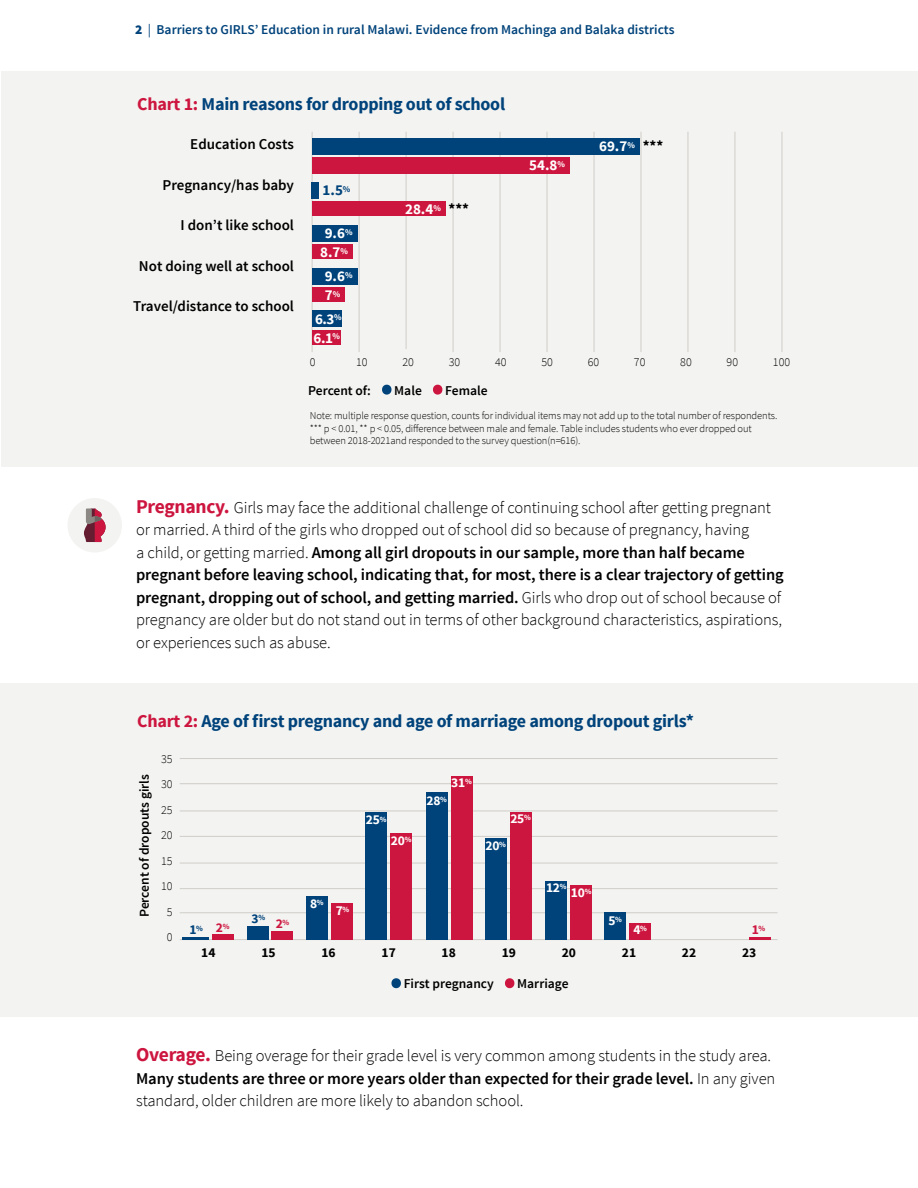
<style>
.page{position:relative;width:918px;height:1188px;background:#fff}
.page>*{position:absolute;margin:0;border:0;box-sizing:border-box;transform-origin:0 0}
.t1{font:700 18px "Source Sans Pro";letter-spacing:-.015em;color:#00437b}
.t2{font:300 16.5px/22.5px "Source Sans Pro";letter-spacing:-.005em;color:#000}
.t3{font:600 15px "Source Sans Pro";color:#000}
.t4{font:700 15px/19.2px "Source Sans Pro";color:#fff}
.t5{font:700 15px "Source Sans Pro";color:#000}
.t6{font:700 15px "Source Sans Pro";color:#00437b}
.t7{font:600 13.5px "Source Sans Pro";color:#00437b}
.t8{font:600 13.5px "Source Sans Pro";color:#000}
.t9{font:700 13.5px "Source Sans Pro";letter-spacing:-.02em;color:#fff}
.t10{font:700 13.5px "Source Sans Pro";color:#000}
.t11{font:700 13.5px "Source Sans Pro";color:#00437b}
.t12{font:700 13.5px "Source Sans Pro";color:#cd163f}
.t13{font:300 12px/25.5px "Source Sans Pro";color:#000;text-align:center}
.t14{font:300 10.5px/12.8px "Source Sans Pro";letter-spacing:-.01em;color:#000}
.t15{font:700 7.8px "Source Sans Pro";color:#fff}
.s1{font-weight:900}
.s2{font-weight:400}
.s3{color:#cd163f}
.s4{font-weight:700;font-size:19.5px;color:#cd163f}
.s5{font-weight:600}
.s6{font-size:7.8px}
</style>
<div class="page">
<div style="left:0;top:683px;width:918px;height:334px;background:#f3f3f1"></div>
<hr style="left:180px;top:939px;width:598px;height:1px;background:#cfcdc9">
<hr style="left:180px;top:913px;width:598px;height:1px;background:#cfcdc9">
<hr style="left:180px;top:888px;width:598px;height:1px;background:#cfcdc9">
<hr style="left:180px;top:863px;width:598px;height:1px;background:#cfcdc9">
<hr style="left:180px;top:836px;width:598px;height:1px;background:#cfcdc9">
<hr style="left:180px;top:811px;width:598px;height:1px;background:#cfcdc9">
<hr style="left:180px;top:783px;width:598px;height:1px;background:#cfcdc9">
<hr style="left:180px;top:758px;width:598px;height:1px;background:#cfcdc9">
<div style="left:451px;top:776px;width:22px;height:164px;background:#cd163f"></div>
<div style="left:510px;top:812px;width:22px;height:128px;background:#cd163f"></div>
<div style="left:570px;top:886px;width:22px;height:54px;background:#cd163f"></div>
<div style="left:629px;top:923px;width:22px;height:17px;background:#cd163f"></div>
<hr style="left:749px;top:937px;width:22px;height:3px;background:#cd163f">
<div style="left:390px;top:833px;width:22px;height:107px;background:#cd163f"></div>
<div style="left:331px;top:903px;width:22px;height:37px;background:#cd163f"></div>
<div style="left:272px;top:931px;width:21px;height:9px;background:#cd163f"></div>
<div style="left:212px;top:934px;width:22px;height:6px;background:#cd163f"></div>
<div style="left:426px;top:792px;width:22px;height:148px;background:#00437b"></div>
<div style="left:485px;top:838px;width:22px;height:102px;background:#00437b"></div>
<div style="left:545px;top:881px;width:22px;height:59px;background:#00437b"></div>
<div style="left:604px;top:913px;width:22px;height:27px;background:#00437b"></div>
<div style="left:365px;top:812px;width:22px;height:128px;background:#00437b"></div>
<div style="left:306px;top:896px;width:22px;height:44px;background:#00437b"></div>
<div style="left:247px;top:926px;width:21px;height:14px;background:#00437b"></div>
<hr style="left:182px;top:937px;width:27px;height:3px;background:#00437b">
<svg style="left:391px;top:978px;width:10px;height:10px"></svg>
<svg style="left:505px;top:978px;width:9px;height:10px"></svg>
<div style="left:1px;top:71px;width:917px;height:396px;background:#f3f3f1"></div>
<hr style="left:312px;top:132px;width:1px;height:220px;background:#cfcdc9">
<hr style="left:359px;top:132px;width:1px;height:220px;background:#cfcdc9">
<hr style="left:406px;top:132px;width:1px;height:217px;background:#cfcdc9">
<hr style="left:453px;top:132px;width:1px;height:220px;background:#cfcdc9">
<hr style="left:500px;top:132px;width:1px;height:220px;background:#cfcdc9">
<hr style="left:547px;top:132px;width:1px;height:220px;background:#cfcdc9">
<hr style="left:594px;top:132px;width:1px;height:220px;background:#cfcdc9">
<hr style="left:641px;top:132px;width:1px;height:220px;background:#cfcdc9">
<hr style="left:688px;top:132px;width:1px;height:220px;background:#cfcdc9">
<hr style="left:735px;top:132px;width:1px;height:220px;background:#cfcdc9">
<hr style="left:782px;top:132px;width:1px;height:220px;background:#cfcdc9">
<div style="left:312px;top:138px;width:327px;height:16px;background:#00437b"></div>
<div style="left:312px;top:182px;width:7px;height:16px;background:#00437b"></div>
<div style="left:312px;top:225px;width:45px;height:16px;background:#00437b"></div>
<div style="left:312px;top:268px;width:45px;height:16px;background:#00437b"></div>
<div style="left:312px;top:311px;width:30px;height:16px;background:#00437b"></div>
<div style="left:312px;top:157px;width:258px;height:16px;background:#cd163f"></div>
<div style="left:312px;top:201px;width:133px;height:15px;background:#cd163f"></div>
<div style="left:312px;top:244px;width:41px;height:15px;background:#cd163f"></div>
<div style="left:312px;top:287px;width:33px;height:15px;background:#cd163f"></div>
<div style="left:312px;top:330px;width:29px;height:15px;background:#cd163f"></div>
<svg style="left:382px;top:385px;width:10px;height:10px"></svg>
<svg style="left:433px;top:385px;width:9px;height:10px"></svg>
<div style="left:68px;top:498px;width:54px;height:55px;background:#f3f3f1;border-radius:50%"></div>
<svg style="left:84px;top:508px;width:22px;height:34px"></svg>
<p class="t7" style="left:135px;top:21px;width:541px"><span class="s1">2</span> <span class="s2">|</span> Barriers to GIRLS’ Education in rural Malawi. Evidence from Machinga and Balaka districts</p>
<p class="t1" style="left:137px;top:93px;width:369px"><span class="s3">Chart 1:</span> Main reasons for dropping out of school</p>
<p class="t3" style="left:190px;top:135px;width:105px">Education Costs</p>
<p class="t3" style="left:163px;top:175px;width:133px">Pregnancy/has baby</p>
<p class="t3" style="left:181px;top:216px;width:115px">I don’t like school</p>
<p class="t3" style="left:139px;top:256px;width:157px">Not doing well at school</p>
<p class="t3" style="left:133px;top:297px;width:162px">Travel/distance to school</p>
<p class="t6" style="left:323px;top:181px;width:29px">1.5<sup>%</sup></p>
<p class="t4" style="left:325px;top:224px;width:29px">9.6<sup>%</sup></p>
<p class="t4" style="left:325px;top:267px;width:29px">9.6<sup>%</sup></p>
<p class="t4" style="left:314px;top:310px;width:30px">6.3<sup>%<br></sup>6.1<sup>%</sup></p>
<p class="t4" style="left:320px;top:243px;width:29px">8.7<sup>%</sup></p>
<p class="t4" style="left:325px;top:286px;width:17px">7<sup>%</sup></p>
<p class="t4" style="left:405px;top:200px;width:37px">28.4<sup>%</sup></p>
<p class="t5" style="left:448px;top:200px;width:22px">***</p>
<p class="t4" style="left:529px;top:156px;width:37px">54.8<sup>%</sup></p>
<p class="t4" style="left:599px;top:137px;width:37px">69.7<sup>%</sup></p>
<p class="t5" style="left:643px;top:137px;width:22px">***</p>
<p class="t13" style="left:310px;top:350px;width:7px">0</p>
<p class="t13" style="left:356px;top:350px;width:13px">10</p>
<p class="t13" style="left:402px;top:350px;width:13px">20</p>
<p class="t13" style="left:449px;top:350px;width:13px">30</p>
<p class="t13" style="left:495px;top:350px;width:13px">40</p>
<p class="t13" style="left:541px;top:350px;width:13px">50</p>
<p class="t13" style="left:588px;top:350px;width:13px">60</p>
<p class="t13" style="left:634px;top:350px;width:13px">70</p>
<p class="t13" style="left:680px;top:350px;width:13px">80</p>
<p class="t13" style="left:727px;top:350px;width:13px">90</p>
<p class="t13" style="left:773px;top:350px;width:19px">100</p>
<p class="t8" style="left:308px;top:382px;width:64px">Percent of:</p>
<p class="t8" style="left:394px;top:382px;width:29px">Male</p>
<p class="t8" style="left:445px;top:382px;width:44px">Female</p>
<p class="t14" style="left:310px;top:409px;width:469px">Note: multiple response question, counts for individual items may not add up to the total number of respondents. *** p &lt; 0.01, ** p &lt; 0.05, difference between male and female. Table includes students who ever dropped out between 2018-2021and responded to the survey question(n=616).</p>
<p class="t2" style="left:136px;top:496px;width:649px"><span class="s4">Pregnancy.</span> Girls may face the additional challenge of continuing school after getting pregnant or married. A third of the girls who dropped out of school did so because of pregnancy, having<br>a child, or getting married. <span class="s5">Among all girl dropouts in our sample, more than half became pregnant before leaving school, indicating that, for most, there is a clear trajectory of getting pregnant, dropping out of school, and getting married.</span> Girls who drop out of school because of pregnancy are older but do not stand out in terms of other background characteristics, aspirations, or experiences such as abuse.</p>
<p class="t1" style="left:137px;top:709px;width:558px"><span class="s3">Chart 2:</span> Age of first pregnancy and age of marriage among dropout girls*</p>
<p class="t8" style="left:136px;top:917px;width:144px;rotate:-90deg">Percent of dropouts girls</p>
<p class="t13" style="left:161px;top:746px;width:13px">35<br>30<br>25<br>20<br>15<br>10<br>5<br>0</p>
<p class="t11" style="left:189px;top:921px;width:42px">1<sup>%</sup> <sup>2</sup><sup>%</sup></p>
<p class="t11" style="left:252px;top:910px;width:15px">3<sup>%</sup></p>
<p class="t12" style="left:276px;top:915px;width:15px">2<sup>%</sup></p>
<p class="t9" style="left:310px;top:895px;width:9px">8</p>
<p class="t15" style="left:317px;top:898px;width:8px">%</p>
<p class="t9" style="left:336px;top:901px;width:15px">7<sup>%</sup></p>
<p class="t9" style="left:366px;top:811px;width:22px">25<span class="s6">%</span></p>
<p class="t9" style="left:391px;top:831px;width:22px">20<sup>%</sup></p>
<p class="t9" style="left:451px;top:774px;width:22px">31<sup>%</sup></p>
<p class="t9" style="left:427px;top:792px;width:22px">28<sup>%</sup></p>
<p class="t9" style="left:510px;top:810px;width:22px">25<sup>%</sup></p>
<p class="t9" style="left:486px;top:837px;width:22px">20<sup>%</sup></p>
<p class="t9" style="left:546px;top:879px;width:22px">12<sup>%</sup></p>
<p class="t9" style="left:571px;top:884px;width:22px">10<sup>%</sup></p>
<p class="t9" style="left:608px;top:912px;width:15px">5<sup>%</sup></p>
<p class="t9" style="left:633px;top:921px;width:15px">4<sup>%</sup></p>
<p class="t12" style="left:752px;top:921px;width:15px">1<sup>%</sup></p>
<p class="t10" style="left:201px;top:944px;width:16px">14</p>
<p class="t10" style="left:261px;top:944px;width:16px">15</p>
<p class="t10" style="left:321px;top:944px;width:16px">16</p>
<p class="t10" style="left:382px;top:944px;width:16px">17</p>
<p class="t10" style="left:442px;top:944px;width:16px">18</p>
<p class="t10" style="left:502px;top:944px;width:16px">19</p>
<p class="t10" style="left:562px;top:944px;width:16px">20</p>
<p class="t10" style="left:622px;top:944px;width:16px">21</p>
<p class="t10" style="left:682px;top:944px;width:16px">22</p>
<p class="t10" style="left:742px;top:944px;width:16px">23</p>
<p class="t8" style="left:404px;top:975px;width:92px">First pregnancy</p>
<p class="t8" style="left:517px;top:975px;width:53px">Marriage</p>
<p class="t2" style="left:136px;top:1045px;width:641px"><span class="s4">Overage.</span> Being overage for their grade level is very common among students in the study area.<br><span class="s5">Many students are three or more years older than expected for their grade level.</span> In any given standard, older children are more likely to abandon school.</p>
</div>
